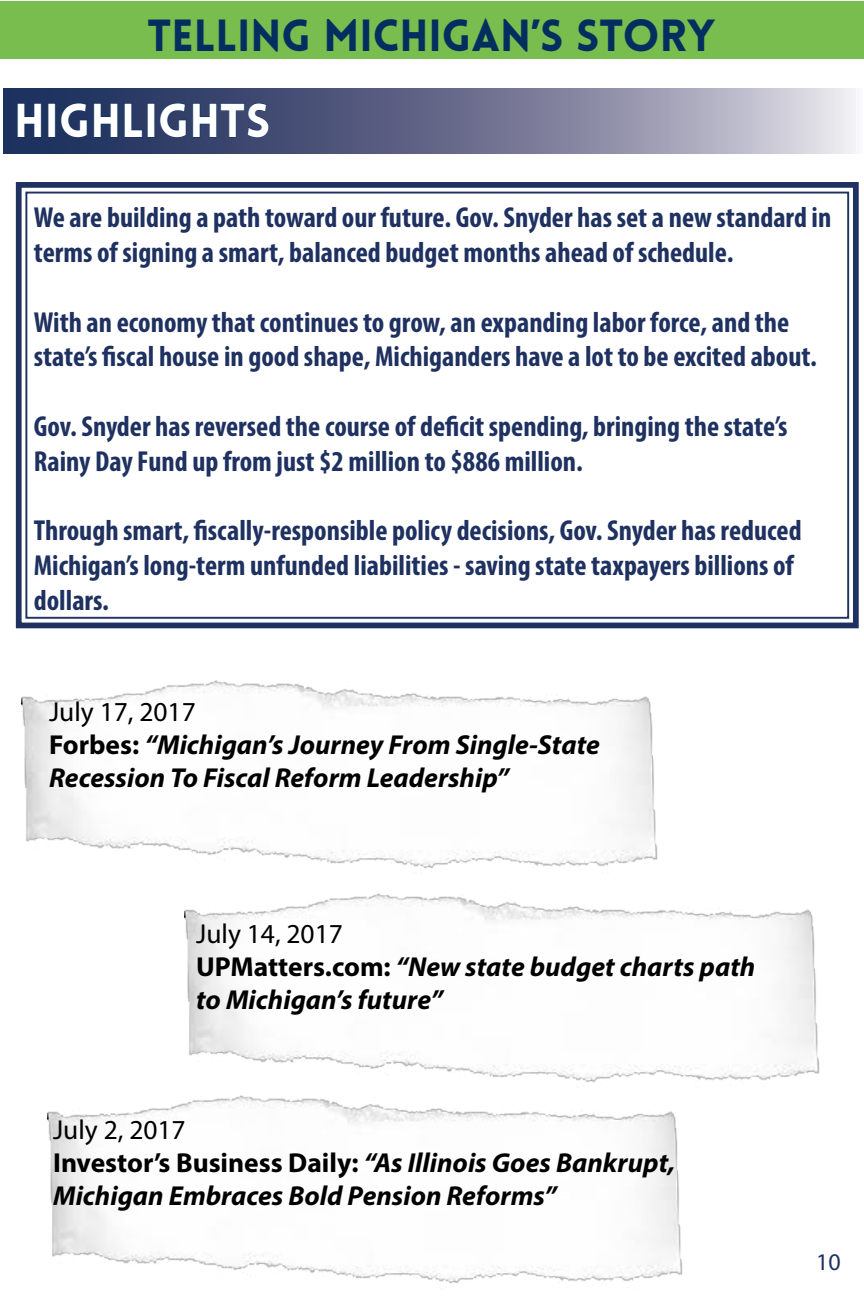
<style>
.page{position:relative;width:864px;height:1296px;background:#fff}
.page>*{position:absolute;margin:0;border:0;box-sizing:border-box;transform-origin:0 0}
.t1{font:900 46.5px "Lovelo";color:#fff}
.t2{font:900 44px "Lovelo";color:#042e60}
.t3{font:700 condensed 29px/34.8px "Myriad Pro";color:#1e3160}
.t4{font:italic 700 27.5px/33px "Myriad Pro";color:#000}
.t5{font:24px "Myriad Pro";color:#1e3160}
.s1{font-weight:400;font-style:normal}
.s2{font-style:normal}
</style>
<div class="page">
<img style="left:47px;top:1095px;width:636px;height:193px">
<img style="left:184px;top:893px;width:636px;height:189px">
<img style="left:21px;top:680px;width:637px;height:188px">
<svg style="left:15px;top:182px;width:844px;height:447px"></svg>
<div style="left:25px;top:192px;width:824px;height:427px;border:2px solid #1e3160"></div>
<svg style="left:3px;top:88px;width:853px;height:65px;background:#787c99"></svg>
<svg style="left:17px;top:103px;width:25px;height:35px"></svg>
<div style="left:48px;top:103px;width:8px;height:34px;border:1px solid #042e60"></div>
<svg style="left:54px;top:103px;width:64px;height:35px;background:#1e3461"></svg>
<svg style="left:124px;top:103px;width:19px;height:35px"></svg>
<div style="left:147px;top:103px;width:8px;height:34px;border:1px solid #042e60"></div>
<svg style="left:153px;top:103px;width:116px;height:35px;background:#2f3f69"></svg>
<div style="left:0;top:1px;width:864px;height:58px;background:#79bd4e"></div>
<h2 class="t2" style="left:147px;top:8px;width:569px">TELLING MICHIGAN’S STORY</h2>
<h1 class="t1" style="left:14px;top:92px;width:258px">HIGHLIGHTS</h1>
<p class="t3" style="left:34px;top:200px;width:799px">We are building a path toward our future. Gov. Snyder has set a new standard in terms of signing a smart, balanced budget months ahead of schedule.</p>
<p class="t3" style="left:34px;top:304px;width:785px">With an economy that continues to grow, an expanding labor force, and the state’s fiscal house in good shape, Michiganders have a lot to be excited about.</p>
<p class="t3" style="left:34px;top:408px;width:755px">Gov. Snyder has reversed the course of deficit spending, bringing the state’s<br>Rainy Day Fund up from just $2 million to $886 million.</p>
<p class="t3" style="left:34px;top:513px;width:769px">Through smart, fiscally-responsible policy decisions, Gov. Snyder has reduced<br>Michigan’s long-term unfunded liabilities - saving state taxpayers billions of dollars.</p>
<p class="t4" style="left:49px;top:694px;width:552px"><span class="s1">July 17, 2017<br></span><span class="s2">Forbes:</span> “Michigan’s Journey From Single-State<br>Recession To Fiscal Reform Leadership”</p>
<p class="t4" style="left:196px;top:917px;width:561px"><span class="s1">July 14, 2017<br></span><span class="s2">UPMatters.com:</span> “New state budget charts path to Michigan’s future”</p>
<p class="t4" style="left:53px;top:1112px;width:624px"><span class="s1">July 2, 2017<br></span><span class="s2">Investor’s Business Daily:</span> “As Illinois Goes Bankrupt,<br>Michigan Embraces Bold Pension Reforms”</p>
<p class="t5" style="left:816px;top:1247px;width:26px">10</p>
</div>
